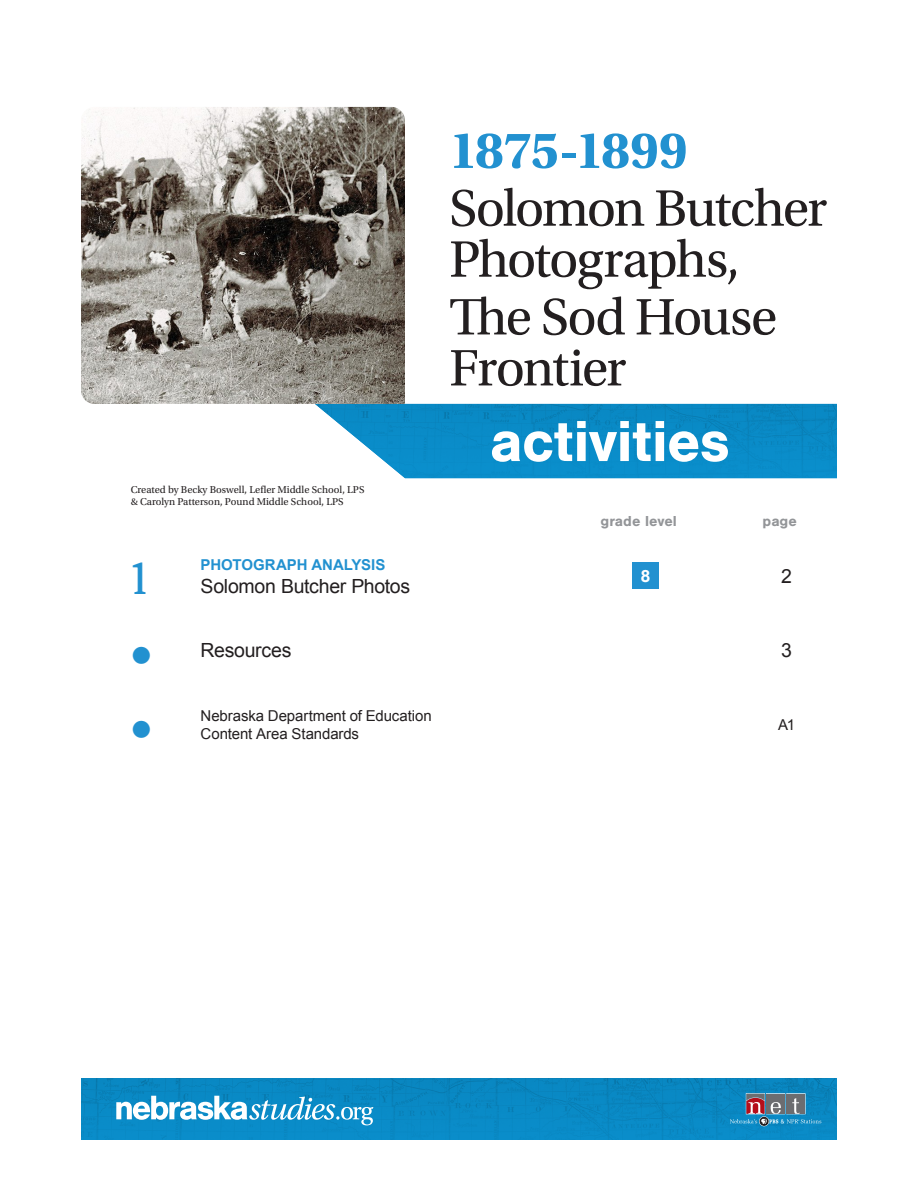
<style>
.page{position:relative;width:918px;height:1188px;background:#fff}
.page>*{position:absolute;margin:0;border:0;box-sizing:border-box;transform-origin:0 0}
.t1{font:700 60px "Nimbus San";letter-spacing:-.01em;color:#fff}
.t2{font:54px/51px "Utopia Std";letter-spacing:-.035em;color:#231f20}
.t3{font:700 54px "Utopia Std";letter-spacing:-.02em;color:#2291d0}
.TOC_activity_number{font:500 condensed 45px "More Pro";color:#2291d0}
.TOC_text{font:19.5px "Arial";letter-spacing:-.015em;color:#231f20}
.TOC_page_number{font:19.5px "Arial";color:#231f20}
.t4{font:700 18px "Nimbus San";color:#fff}
.TOC_text-2{font:15px "Arial";letter-spacing:-.005em;color:#231f20}
.TOC_activity_type{font:700 15px "Arial";color:#2291d0}
.t5{font:700 15px "Nimbus San";color:#939598}
.TOC_page_number-2{font:15px "Arial";color:#231f20}
.t6{font:10.5px "Utopia Std";color:#231f20}
</style>
<div class="page">
<img style="left:315px;top:404px;width:522px;height:74px">
<img style="left:81px;top:1079px;width:756px;height:60px">
<svg style="left:116px;top:1096px;width:257px;height:29px"></svg>
<div style="left:759px;top:1117px;width:10px;height:9px;border:1px solid #fff;border-radius:50%"></div>
<svg style="left:760px;top:1117px;width:9px;height:9px"></svg>
<svg style="left:730px;top:1093px;width:91px;height:31px;background:#4f84a4"></svg>
<img style="left:81px;top:107px;width:324px;height:297px">
<div style="left:632px;top:562px;width:27px;height:27px;background:#2291d0"></div>
<h2 class="t3" style="left:449px;top:119px;width:240px">1875-1899</h2>
<h2 class="t2" style="left:449px;top:184px;width:379px">Solomon Butcher<br>Photographs,</h2>
<h2 class="t2" style="left:449px;top:292px;width:330px">The Sod House<br>Frontier</h2>
<p class="t6" style="left:131px;top:483px;width:235px">Created by Becky Boswell, Lefler Middle School, LPS</p>
<p class="t6" style="left:131px;top:496px;width:214px">&amp; Carolyn Patterson, Pound Middle School, LPS</p>
<p class="TOC_activity_number" style="left:131px;top:546px;width:17px">1</p>
<p class="TOC_activity_type" style="left:201px;top:554px;width:186px">PHOTOGRAPH ANALYSIS</p>
<p class="TOC_text" style="left:201px;top:573px;width:211px">Solomon Butcher Photos</p>
<h1 class="t1" style="left:490px;top:407px;width:242px">activities</h1>
<p class="t5" style="left:600px;top:513px;width:78px">grade level</p>
<p class="t5" style="left:763px;top:513px;width:36px">page</p>
<p class="t4" style="left:640px;top:566px;width:12px">8</p>
<p class="TOC_page_number" style="left:781px;top:563px;width:12px">2</p>
<p class="TOC_activity_number" style="left:131px;top:620px;width:21px">•</p>
<p class="TOC_text" style="left:201px;top:637px;width:92px">Resources</p>
<p class="TOC_page_number" style="left:781px;top:637px;width:12px">3</p>
<p class="TOC_activity_number" style="left:131px;top:695px;width:21px">•</p>
<p class="TOC_text-2" style="left:201px;top:706px;width:233px">Nebraska Department of Education</p>
<p class="TOC_text-2" style="left:201px;top:724px;width:160px">Content Area Standards</p>
<p class="TOC_page_number-2" style="left:778px;top:715px;width:19px">A1</p>
</div>
